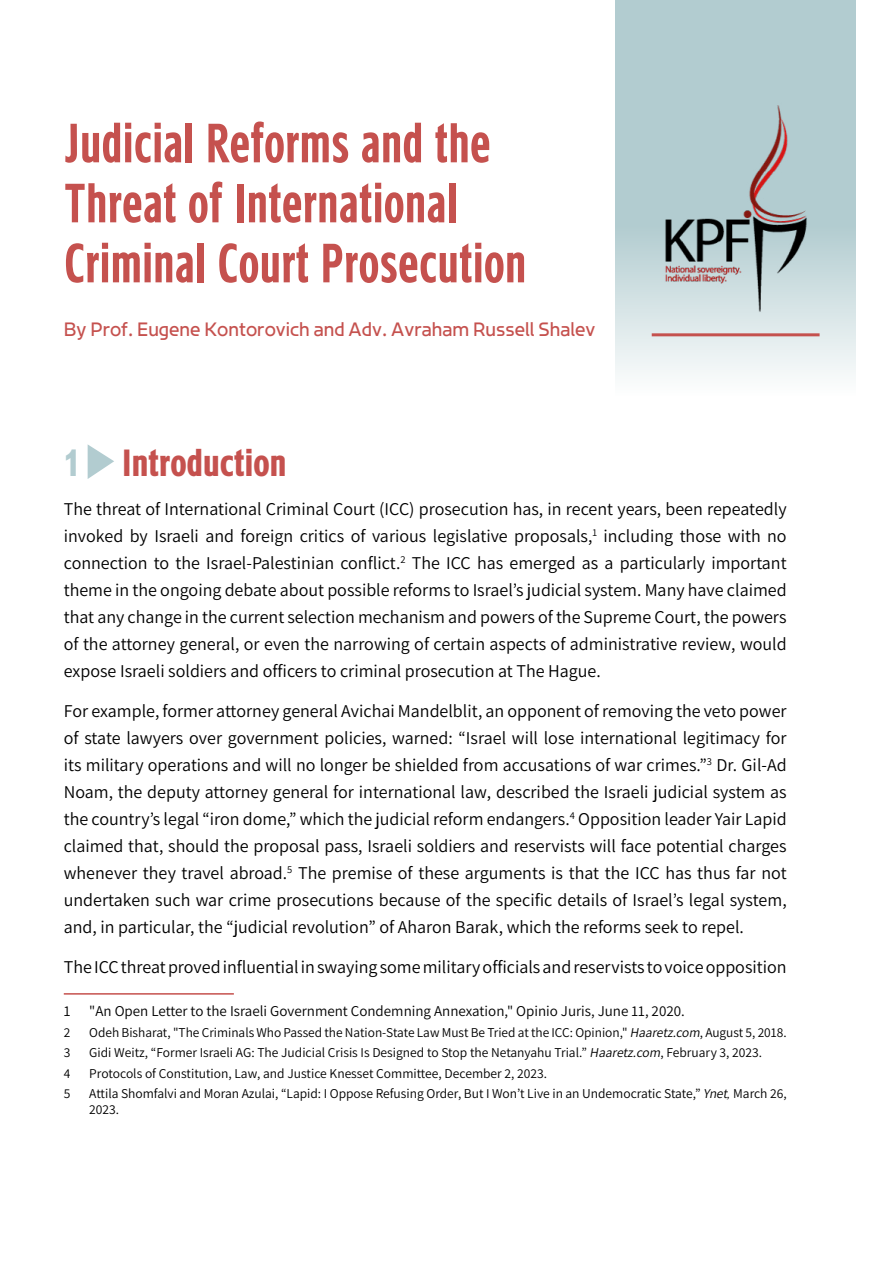
<style>
.page{position:relative;width:893px;height:1263px;background:#fff}
.page>*{position:absolute;margin:0;border:0;box-sizing:border-box;transform-origin:0 0}
.t1{font:700 52.5px/60px "Fb Tamlil Condensed Eng";color:#c5514e}
.t2{font:900 36px "Fb Tamlil Condensed Eng";color:#c5514e}
.t3{font:900 36px "Fb Tamlil Condensed Eng";color:#b2ccd0}
.t4{font:19.5px "Fb Absoluti Eng";color:#c5514e}
.t5{font:200 18px/27px "Assistant";color:#000;text-align:justify}
.t6{font:200 15px "Assistant";color:#000}
.t7{font:200 13.5px "Assistant";color:#000}
.t8{font:italic 200 13.5px "Assistant";color:#000}
.s1{font-style:italic}
.s2{font-family:"Times New Roman";font-weight:400;font-style:italic}
</style>
<div class="page">
<svg style="left:615px;top:0;width:241px;height:374px;background:#c1d6d9"></svg>
<img style="left:662px;top:102px;width:148px;height:210px">
<hr style="left:652px;top:333px;width:168px;height:3px;background:#c5514e">
<svg style="left:88px;top:445px;width:26px;height:34px"></svg>
<hr style="left:64px;top:993px;width:170px;height:2px;background:#c5514e">
<h1 class="t1" style="left:64px;top:120px;width:464px">Judicial Reforms and the<br>Threat of International<br>Criminal Court Prosecution</h1>
<p class="t4" style="left:64px;top:317px;width:533px">By Prof. Eugene Kontorovich and Adv. Avraham Russell Shalev</p>
<h2 class="t2" style="left:122px;top:446px;width:166px">Introduction</h2>
<h2 class="t3" style="left:64px;top:446px;width:18px">1</h2>
<p class="t5" style="left:64px;top:495px;width:724px">The threat of International Criminal Court (ICC) prosecution has in, recent years, been repeatedly invoked by Israeli and foreign critics of various legislative proposals,<sup>1</sup> including those with no connection to the Israel-Palestinian conflict.<sup>2</sup> The ICC has emerged as a particularly important theme in the ongoing debate about possible reforms to Israel s’ judicial system. Many have claimed that any change in the current selection mechanism and powers of the Supreme Court, the powers of the attorney general, or even the narrowing of certain aspects of administrative review, would expose Israeli soldiers and officers to criminal prosecution at The Hague.</p>
<p class="t5" style="left:64px;top:697px;width:724px">For example, former attorney general Avichai Mandelblit, an opponent of removing the veto power of state lawyers over government policies, warned “: Israel will lose international legitimacy for its military operations and will no longer be shielded from accusations of war crimes <sup>3</sup>“ . Dr Gil Ad</p>
<p class="t5" style="left:761px;top:751px;width:7px">-</p>
<p class="t5" style="left:64px;top:751px;width:724px;text-align:left;text-indent:669px">.<br>Noam, the deputy attorney general for international law, described the Israeli judicial system as the country s’ legal “iron dome ” , which the judicial reform endangers.<sup>4</sup> Opposition leader Yair Lapid claimed that, should the proposal pass, Israeli soldiers and reservists will face potential charges whenever they travel abroad.<sup>5</sup> The premise of these arguments is that the ICC has thus far not undertaken such war crime prosecutions because of the specific details of Israel s’ legal system, and in, particular, the “judicial revolution” of Aharon Barak, which the reforms seek to repel.</p>
<p class="t5" style="left:64px;top:952px;width:724px">TheICCthreatprovedinfluentialinswayingsomemilitaryofficialsandreserviststovoiceopposition</p>
<p class="t6" style="left:89px;top:1001px;width:597px">"An Open Letter to the Israeli Government Condemning Annexation " , Opinio Juris, June 11, 2020.</p>
<p class="t6" style="left:64px;top:1001px;width:8px">1</p>
<p class="t7" style="left:64px;top:1023px;width:8px">2</p>
<p class="t7" style="left:89px;top:1023px;width:615px">Odeh Bisharat ", The Criminals Who Passed the Nation-State L a w M u st B e Tri e d a t t h e I CC : O p i n i o n " , <span class="s1">Haaretz com</span></p>
<p class="t7" style="left:700px;top:1023px;width:88px">, August 5, 2018.</p>
<p class="t8" style="left:673px;top:1023px;width:8px">.</p>
<p class="t7" style="left:64px;top:1043px;width:8px">3</p>
<p class="t7" style="left:89px;top:1043px;width:576px">Gidi Weitz “, Former Israeli AG: The Judicial Crisis Is Designed to Stop the Netanyahu Tri a l ” . <span class="s1">Haaretz com</span></p>
<p class="t7" style="left:660px;top:1043px;width:103px">, February 3, 2023.</p>
<p class="t8" style="left:633px;top:1043px;width:8px">.</p>
<p class="t7" style="left:64px;top:1064px;width:8px">4</p>
<p class="t7" style="left:89px;top:1064px;width:459px">Protocols of Constitution, Law, and Justice Knesset Committee, December 2, 2023.</p>
<p class="t7" style="left:64px;top:1084px;width:8px">5</p>
<p class="t7" style="left:89px;top:1084px;width:642px">Attila Shomfalvi and Moran Azulai “, Lapid I: Oppose Refusing Order, But I Won t’ Live in an Undemocratic State ” , <span class="s1">Ynet</span></p>
<p class="t7" style="left:727px;top:1084px;width:61px"><span class="s2">,</span> March 26,</p>
<p class="t7" style="left:89px;top:1100px;width:31px">2023.</p>
</div>
